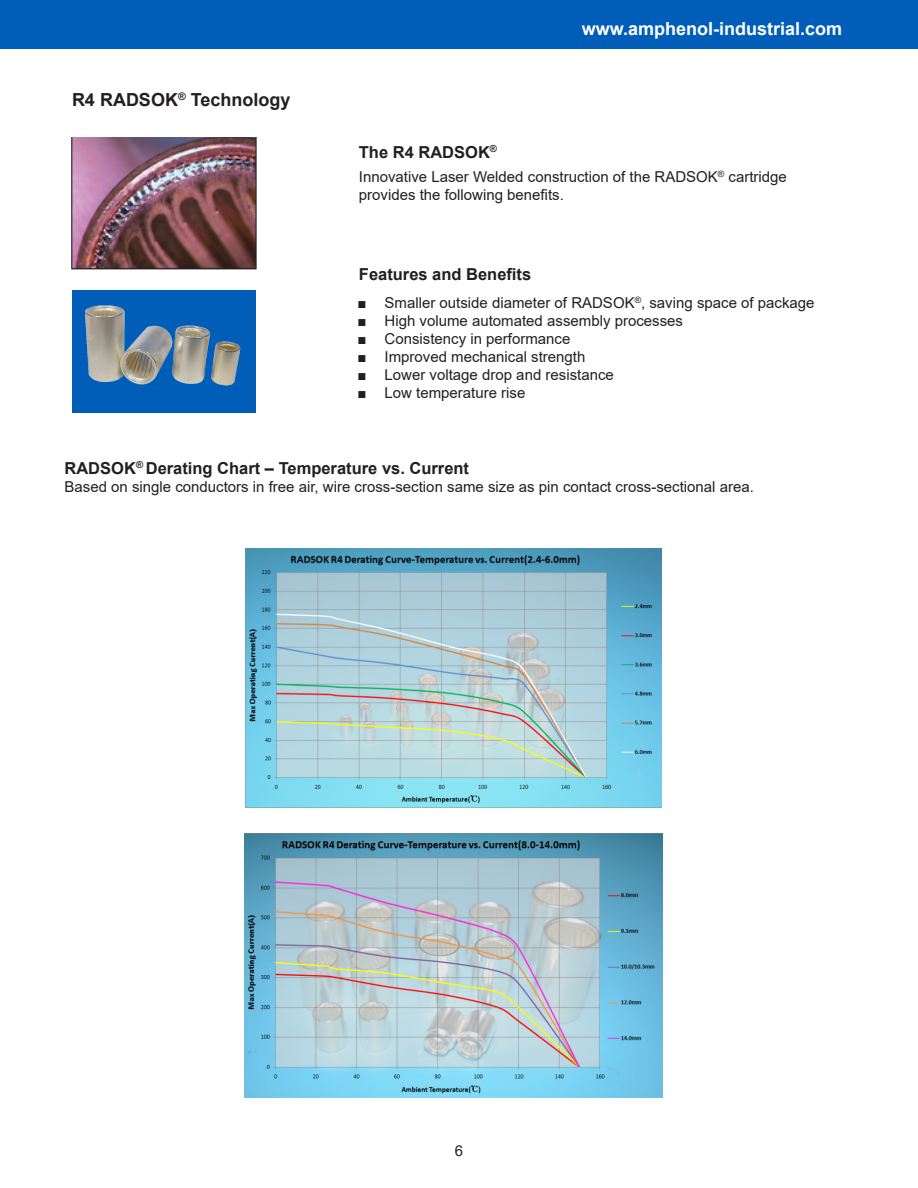
<style>
.page{position:relative;width:918px;height:1188px;background:#fff}
.page>*{position:absolute;margin:0;border:0;box-sizing:border-box;transform-origin:0 0}
.t1{font:700 18px "Arial";color:#fff}
.t2{font:700 18px "Arial";color:#231f20}
.t3{font:18px "Myriad Pro";color:#231f20}
.t4{font:700 16.5px "Arial";color:#231f20}
.t5{font:15px/18px "Arial";color:#231f20}
</style>
<div class="page">
<div style="left:72px;top:290px;width:183px;height:123px;background:#005eb8"></div>
<img style="left:244px;top:834px;width:419px;height:263px">
<img style="left:71px;top:137px;width:186px;height:133px">
<img style="left:246px;top:549px;width:415px;height:258px">
<div style="left:0;top:0;width:918px;height:49px;background:#005eb8"></div>
<img style="left:85px;top:305px;width:156px;height:83px">
<div style="left:173px;top:316px;width:41px;height:6px;background:#005eb8"></div>
<div style="left:211px;top:312px;width:40px;height:17px;background:#005eb8"></div>
<p class="t2" style="left:72px;top:86px;width:220px">R4 RADSOK<sup>®</sup> Technology</p>
<p class="t1" style="left:582px;top:16px;width:262px">www.amphenol-industrial.com</p>
<p class="t4" style="left:359px;top:140px;width:140px">The R4 RADSOK<sup>®</sup></p>
<p class="t5" style="left:359px;top:167px;width:430px">Innovative Laser Welded construction of the RADSOK<sup>®</sup> cartridge provides the following benefits.</p>
<p class="t4" style="left:359px;top:262px;width:174px">Features and Benefits</p>
<p class="t5" style="left:358px;top:294px;width:458px">■ Smaller outside diameter of RADSOK<sup>®</sup>, saving space of package</p>
<p class="t5" style="left:358px;top:312px;width:327px">■ High volume automated assembly processes</p>
<p class="t5" style="left:358px;top:330px;width:214px">■ Consistency in performance</p>
<p class="t5" style="left:358px;top:348px;width:229px">■ Improved mechanical strength</p>
<p class="t5" style="left:358px;top:366px;width:258px">■ Lower voltage drop and resistance</p>
<p class="t5" style="left:358px;top:384px;width:169px">■ Low temperature rise</p>
<p class="t4" style="left:64px;top:456px;width:406px">RADSOK<sup>®</sup> Derating Chart – Temperature vs. Current</p>
<p class="t5" style="left:64px;top:477px;width:691px">Based on single conductors in free air, wire cross-section same size as pin contact cross-sectional area.</p>
<p class="t5" style="left:455px;top:1141px;width:10px">6</p>
<p class="t3" style="left:454px;top:1141px;width:11px">7</p>
</div>
